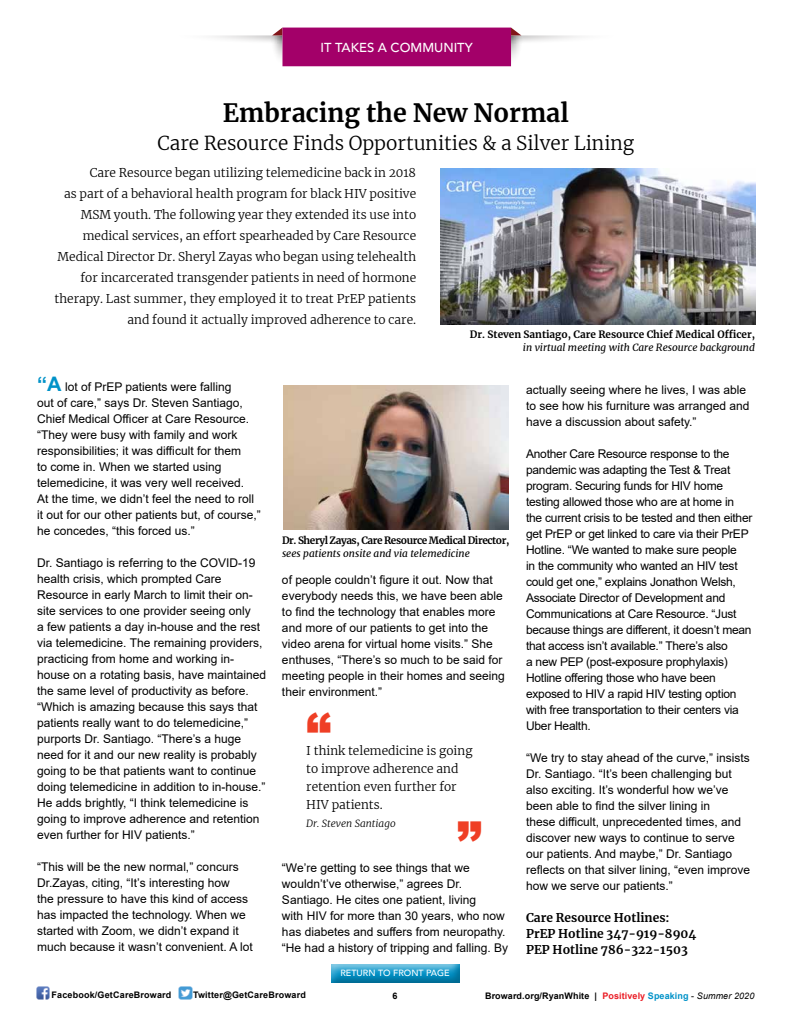
<style>
.page{position:relative;width:792px;height:1026px;background:#fff}
.page>*{position:absolute;margin:0;border:0;box-sizing:border-box;transform-origin:0 0}
.t1{font:900 50px "Arial";color:#ef3f25}
.t2{font:700 25px "Merriweather";color:#000}
.t3{font:300 19px "Merriweather";color:#000}
.t4{font:500 13px "Avenir";color:#fff}
.t5{font:12px/16px "Arial";color:#000}
.t6{font:12px "Arial";letter-spacing:-.02em;color:#000}
.t7{font:300 12px "Merriweather";color:#000}
.t8{font:700 12px/16px "Merriweather";color:#000101}
.t9{font:italic 10px "Merriweather";color:#000}
.t10{font:700 10px "Merriweather";color:#000}
.t11{font:700 10px "Merriweather";letter-spacing:-.04em;color:#000}
.t12{font:italic 300 10px "Merriweather";color:#000}
.t13{font:700 9px "Arial";letter-spacing:.02em;color:#000}
.t14{font:500 9px "Avenir";color:#fff}
.s1{font-weight:700;font-size:20px;color:#0092c8}
.s2{color:#ea1d26}
.s3{color:#0092c8}
.s4{font-weight:400}
.s5{font-weight:400;font-style:italic}
</style>
<div class="page">
<svg style="left:213px;top:28px;width:367px;height:38px"></svg>
<img style="left:283px;top:385px;width:225px;height:145px">
<img style="left:440px;top:169px;width:315px;height:156px">
<div style="left:331px;top:963px;width:129px;height:20px;background:#000;opacity:.3"></div>
<img style="left:36px;top:986px;width:14px;height:14px">
<img style="left:178px;top:986px;width:15px;height:14px">
<p class="t4" style="left:321px;top:37px;width:154px">IT TAKES A COMMUNITY</p>
<h1 class="t2" style="left:223px;top:95px;width:348px">Embracing the New Normal</h1>
<p class="t3" style="left:158px;top:130px;width:478px">Care Resource Finds Opportunities &amp; a Silver Lining</p>
<p class="t7" style="left:90px;top:165px;width:328px">Care Resource began utilizing telemedicine back in 2018</p>
<p class="t7" style="left:64px;top:186px;width:354px">as part of a behavioral health program for black HIV positive</p>
<p class="t7" style="left:81px;top:207px;width:337px">MSM youth. The following year they extended its use into</p>
<p class="t7" style="left:83px;top:228px;width:335px">medical services, an effort spearheaded by Care Resource</p>
<p class="t7" style="left:58px;top:249px;width:360px">Medical Director Dr. Sheryl Zayas who began using telehealth</p>
<p class="t7" style="left:81px;top:270px;width:337px">for incarcerated transgender patients in need of hormone</p>
<p class="t7" style="left:55px;top:291px;width:363px">therapy. Last summer, they employed it to treat PrEP patients</p>
<p class="t7" style="left:127px;top:312px;width:290px">and found it actually improved adherence to care.</p>
<p class="t9" style="left:523px;top:341px;width:234px">in virtual meeting with Care Resource background</p>
<p class="t5" style="left:37px;top:379px;width:196px"><span class="s1">“A</span> lot of PrEP patients were falling</p>
<p class="t5" style="left:526px;top:382px;width:222px">actually seeing where he lives, I was able</p>
<p class="t5" style="left:37px;top:395px;width:207px">out of care,” says Dr. Steven Santiago,</p>
<p class="t5" style="left:526px;top:398px;width:225px">to see how his furniture was arranged and</p>
<p class="t5" style="left:37px;top:411px;width:213px">Chief Medical Officer at Care Resource.</p>
<p class="t5" style="left:526px;top:414px;width:172px">have a discussion about safety.”</p>
<p class="t5" style="left:37px;top:427px;width:205px">“They were busy with family and work responsibilities; it was difficult for them</p>
<p class="t10" style="left:470px;top:327px;width:287px">Dr. Steven Santiago, Care Resource Chief Medical Officer,</p>
<p class="t6" style="left:526px;top:445px;width:205px">Another Care Resource response to the</p>
<p class="t5" style="left:37px;top:459px;width:186px">to come in. When we started using</p>
<p class="t6" style="left:526px;top:461px;width:206px">pandemic was adapting the Test &amp; Treat</p>
<p class="t5" style="left:37px;top:475px;width:208px">telemedicine, it was very well received.</p>
<p class="t6" style="left:526px;top:477px;width:199px">program. Securing funds for HIV home</p>
<p class="t5" style="left:37px;top:491px;width:218px">At the time, we didn’t feel the need to roll</p>
<p class="t6" style="left:526px;top:493px;width:210px">testing allowed those who are at home in</p>
<p class="t5" style="left:37px;top:507px;width:225px">it out for our other patients but, of course,”</p>
<p class="t6" style="left:526px;top:509px;width:228px">the current crisis to be tested and then either</p>
<p class="t5" style="left:37px;top:523px;width:159px">he concedes, “this forced us.”</p>
<p class="t6" style="left:526px;top:525px;width:224px">get PrEP or get linked to care via their PrEP</p>
<h5 class="t11" style="left:282px;top:533px;width:229px">Dr. Sheryl Zayas, Care Resource Medical Director,</h5>
<p class="t9" style="left:282px;top:547px;width:189px">sees patients onsite and via telemedicine</p>
<p class="t6" style="left:526px;top:541px;width:212px">Hotline. “We wanted to make sure people</p>
<p class="t5" style="left:37px;top:555px;width:220px">Dr. Santiago is referring to the COVID-19</p>
<p class="t6" style="left:526px;top:557px;width:213px">in the community who wanted an HIV test</p>
<p class="t5" style="left:37px;top:571px;width:186px">health crisis, which prompted Care</p>
<p class="t5" style="left:282px;top:572px;width:212px">of people couldn’t figure it out. Now that</p>
<p class="t6" style="left:526px;top:573px;width:211px">could get one,” explains Jonathon Welsh,</p>
<p class="t5" style="left:37px;top:587px;width:217px">Resource in early March to limit their on-</p>
<p class="t5" style="left:282px;top:588px;width:222px">everybody needs this, we have been able</p>
<p class="t6" style="left:526px;top:589px;width:201px">Associate Director of Development and</p>
<p class="t5" style="left:37px;top:603px;width:215px">site services to one provider seeing only</p>
<p class="t5" style="left:282px;top:604px;width:215px">to find the technology that enables more</p>
<p class="t6" style="left:526px;top:605px;width:212px">Communications at Care Resource. “Just</p>
<p class="t5" style="left:37px;top:619px;width:224px">a few patients a day in-house and the rest</p>
<p class="t5" style="left:282px;top:620px;width:208px">and more of our patients to get into the</p>
<p class="t6" style="left:526px;top:621px;width:227px">because things are different, it doesn’t mean</p>
<p class="t5" style="left:37px;top:635px;width:227px">via telemedicine. The remaining providers,</p>
<p class="t5" style="left:282px;top:636px;width:212px">video arena for virtual home visits.” She</p>
<p class="t6" style="left:526px;top:637px;width:203px">that access isn’t available.” There’s also</p>
<p class="t5" style="left:37px;top:651px;width:198px">practicing from home and working in-</p>
<p class="t5" style="left:282px;top:652px;width:222px">enthuses, “There’s so much to be said for</p>
<p class="t6" style="left:526px;top:653px;width:203px">a new PEP (post-exposure prophylaxis)</p>
<p class="t5" style="left:37px;top:667px;width:230px">house on a rotating basis, have maintained</p>
<p class="t5" style="left:282px;top:668px;width:224px">meeting people in their homes and seeing</p>
<p class="t6" style="left:526px;top:669px;width:191px">Hotline offering those who have been</p>
<p class="t5" style="left:37px;top:683px;width:213px">the same level of productivity as before.</p>
<p class="t5" style="left:282px;top:684px;width:102px">their environment.”</p>
<p class="t6" style="left:526px;top:685px;width:212px">exposed to HIV a rapid HIV testing option</p>
<p class="t5" style="left:37px;top:699px;width:222px">“Which is amazing because this says that</p>
<p class="t6" style="left:526px;top:701px;width:214px">with free transportation to their centers via</p>
<p class="t5" style="left:37px;top:715px;width:212px">patients really want to do telemedicine,”</p>
<p class="t6" style="left:526px;top:717px;width:66px">Uber Health.</p>
<p class="t5" style="left:37px;top:731px;width:205px">purports Dr. Santiago. “There’s a huge</p>
<p class="t1" style="left:306px;top:695px;width:26px">“</p>
<p class="t7" style="left:306px;top:743px;width:168px">I think telemedicine is going</p>
<p class="t5" style="left:37px;top:747px;width:221px">need for it and our new reality is probably</p>
<p class="t5" style="left:526px;top:749px;width:225px">“We try to stay ahead of the curve,” insists</p>
<p class="t5" style="left:37px;top:763px;width:220px">going to be that patients want to continue</p>
<p class="t7" style="left:306px;top:761px;width:154px">to improve adherence and</p>
<p class="t5" style="left:526px;top:765px;width:207px">Dr. Santiago. “It’s been challenging but</p>
<p class="t5" style="left:37px;top:779px;width:230px">doing telemedicine in addition to in-house.”</p>
<p class="t7" style="left:306px;top:779px;width:152px">retention even further for</p>
<p class="t5" style="left:526px;top:781px;width:204px">also exciting. It’s wonderful how we’ve</p>
<p class="t5" style="left:37px;top:795px;width:213px">He adds brightly, “I think telemedicine is</p>
<p class="t7" style="left:306px;top:797px;width:78px">HIV patients.</p>
<p class="t5" style="left:526px;top:797px;width:186px">been able to find the silver lining in</p>
<p class="t5" style="left:37px;top:811px;width:224px">going to improve adherence and retention</p>
<p class="t12" style="left:306px;top:817px;width:91px">Dr. Steven Santiago</p>
<p class="t5" style="left:526px;top:813px;width:217px">these difficult, unprecedented times, and</p>
<p class="t5" style="left:37px;top:827px;width:159px">even further for HIV patients.”</p>
<p class="t1" style="left:483px;top:859px;width:26px;rotate:-180deg">“</p>
<p class="t5" style="left:526px;top:829px;width:210px">discover new ways to continue to serve our patients. And maybe,” Dr. Santiago</p>
<p class="t5" style="left:37px;top:859px;width:217px">“This will be the new normal,” concurs Dr.Zayas, citing, “It’s interesting how<br>the pressure to have this kind of access has impacted the technology. When we started with Zoom, we didn’t expand it much because it wasn’t convenient. A lot</p>
<p class="t5" style="left:282px;top:860px;width:224px">“We’re getting to see things that we wouldn’t’ve otherwise,” agrees Dr.<br>Santiago. He cites one patient, living<br>with HIV for more than 30 years, who now</p>
<p class="t5" style="left:282px;top:924px;width:225px">has diabetes and suffers from neuropathy.</p>
<p class="t5" style="left:282px;top:940px;width:228px">“He had a history of tripping and falling. By</p>
<p class="t14" style="left:340px;top:965px;width:111px">RETURN TO FRONT PAGE</p>
<p class="t5" style="left:526px;top:861px;width:226px">reflects on that silver lining, “even improve</p>
<p class="t5" style="left:526px;top:877px;width:148px">how we serve our patients.”</p>
<p class="t8" style="left:526px;top:909px;width:172px">Care Resource Hotlines:<br>PrEP Hotline 347-919-8904<br>PEP Hotline 786-322-1503</p>
<p class="t13" style="left:51px;top:989px;width:121px">Facebook/GetCareBroward</p>
<p class="t13" style="left:193px;top:989px;width:114px">Twitter@GetCareBroward</p>
<p class="t13" style="left:392px;top:989px;width:7px">6</p>
<p class="t13" style="left:485px;top:989px;width:271px">Broward.org/RyanWhite | <span class="s2">Positively</span> <span class="s3">Speaking</span> <span class="s4">-</span> <span class="s5">Summer 2020</span></p>
</div>
